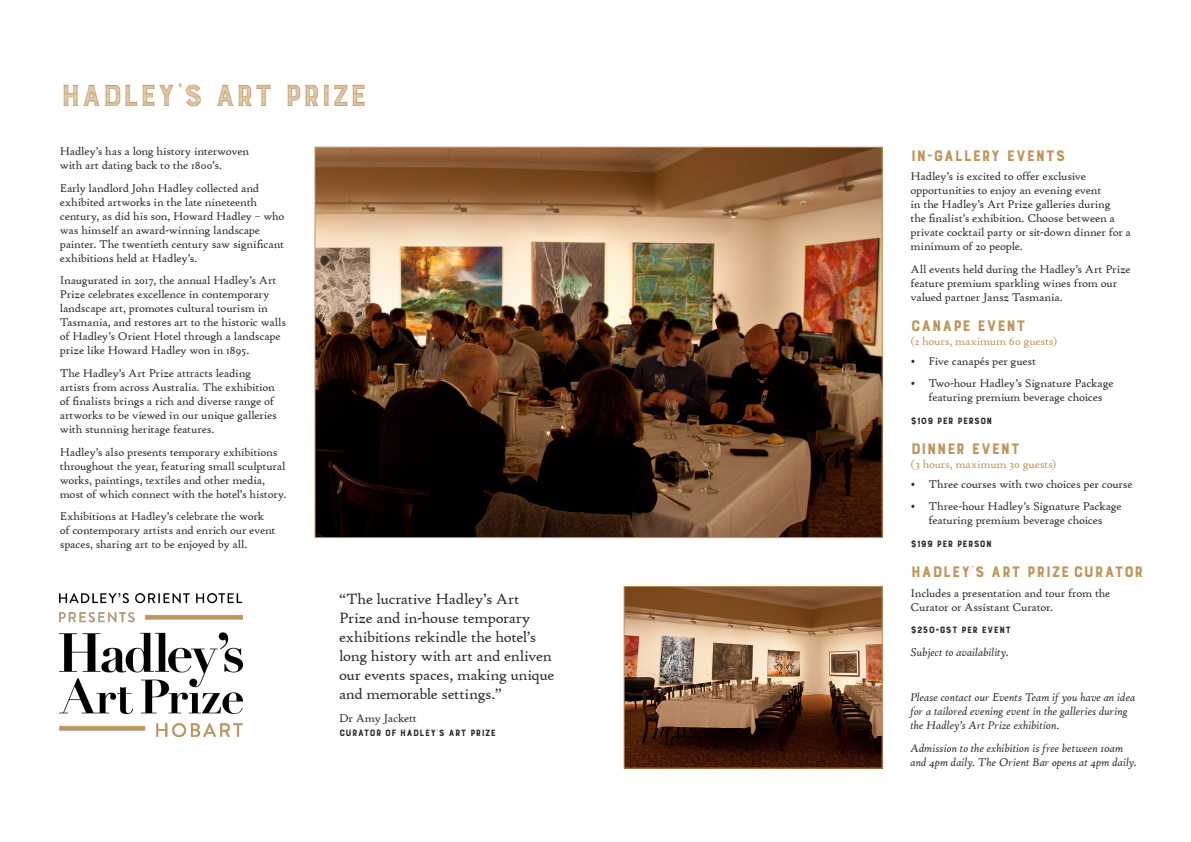
<style>
.page{position:relative;width:1191px;height:842px;background:#fff}
.page>*{position:absolute;margin:0;border:0;box-sizing:border-box;transform-origin:0 0}
.Heading_Small{font:40px "Burford Stripes B";letter-spacing:-.03em;color:#be955b}
.Subheading_Gold_Solid{font:20px "Burford Base";letter-spacing:-.015em;color:#be955b}
.Body{font:16px/19px "High Tower Text";letter-spacing:-.02em;color:#2c2a2c}
.Body-2{font:12px/14px "High Tower Text";letter-spacing:-.02em;color:#2c2a2c}
.Body-3{font:italic 12px/14px "High Tower Text";letter-spacing:-.015em;color:#2c2a2c}
.Body-4{font:12px/14px "Burford Base";letter-spacing:-.01em;color:#2c2a2c}
.Subheading_Gold_Solid-2{font:12px "High Tower Text";letter-spacing:-.015em;color:#be955b}
.s1{font-family:"High Tower Text"}
</style>
<div class="page">
<img style="left:625px;top:588px;width:255px;height:179px">
<div style="left:623px;top:586px;width:259px;height:183px;border:1px solid #be955c"></div>
<img style="left:316px;top:149px;width:564px;height:387px">
<img style="left:60px;top:593px;width:182px;height:144px">
<p class="Heading_Small" style="left:60px;top:74px;width:309px">HADLEY’S ART PRIZE</p>
<p class="Body-2" style="left:60px;top:145px;width:191px">Hadley’s has a long history interwoven with art dating back to the 1800’s.</p>
<p class="Body-2" style="left:60px;top:181px;width:226px">Early landlord John Hadley collected and exhibited artworks in the late nineteenth century, as did his son, Howard Hadley – who was himself an award-winning landscape painter. The twentieth century saw significant exhibitions held at Hadley’s.</p>
<p class="Body-2" style="left:60px;top:274px;width:228px">Inaugurated in 2017, the annual Hadley’s Art Prize celebrates excellence in contemporary landscape art, promotes cultural tourism in Tasmania, and restores art to the historic walls of Hadley’s Orient Hotel through a landscape prize like Howard Hadley won in 1895.</p>
<p class="Body-2" style="left:60px;top:366px;width:219px">The Hadley’s Art Prize attracts leading artists from across Australia. The exhibition of finalists brings a rich and diverse range of artworks to be viewed in our unique galleries with stunning heritage features.</p>
<p class="Body-2" style="left:60px;top:445px;width:228px">Hadley’s also presents temporary exhibitions throughout the year, featuring small sculptural works, paintings, textiles and other media, most of which connect with the hotel’s history.</p>
<p class="Body-2" style="left:60px;top:509px;width:217px">Exhibitions at Hadley’s celebrate the work of contemporary artists and enrich our event spaces, sharing art to be enjoyed by all.</p>
<p class="Body" style="left:339px;top:590px;width:217px">“The lucrative Hadley’s Art<br>Prize and in-house temporary exhibitions rekindle the hotel’s long history with art and enliven our events spaces, making unique and memorable settings.”</p>
<p class="Body-4" style="left:339px;top:712px;width:158px"><span class="s1">Dr Amy Jackett<br></span>Curator of Hadley’s Art Prize</p>
<p class="Subheading_Gold_Solid" style="left:910px;top:145px;width:156px">In-gallery events</p>
<p class="Body-2" style="left:910px;top:170px;width:222px">Hadley’s is excited to offer exclusive opportunities to enjoy an evening event<br>in the Hadley’s Art Prize galleries during<br>the finalist’s exhibition. Choose between a private cocktail party or sit-down dinner for a minimum of 20 people.</p>
<p class="Body-2" style="left:910px;top:262px;width:222px">All events held during the Hadley’s Art Prize feature premium sparkling wines from our valued partner Jansz Tasmania.</p>
<p class="Subheading_Gold_Solid" style="left:910px;top:315px;width:117px">Canape event</p>
<p class="Subheading_Gold_Solid-2" style="left:910px;top:334px;width:148px">(2 hours, maximum 60 guests)</p>
<p class="Body-2" style="left:910px;top:354px;width:127px">• Five canapés per guest</p>
<p class="Body-2" style="left:910px;top:377px;width:204px;text-align:center">• Two-hour Hadley’s Signature Package featuring premium beverage choices</p>
<p class="Body-4" style="left:910px;top:414px;width:83px">$109 per person</p>
<p class="Subheading_Gold_Solid" style="left:910px;top:438px;width:111px">Dinner event</p>
<p class="Subheading_Gold_Solid-2" style="left:910px;top:457px;width:147px">(3 hours, maximum 30 guests)</p>
<p class="Body-2" style="left:910px;top:477px;width:224px">• Three courses with two choices per course</p>
<p class="Body-2" style="left:910px;top:499px;width:213px;text-align:center">• Three-hour Hadley’s Signature Package featuring premium beverage choices</p>
<p class="Body-4" style="left:910px;top:537px;width:83px">$199 per person</p>
<p class="Subheading_Gold_Solid" style="left:910px;top:561px;width:235px">Hadley’s art prize curator</p>
<p class="Body-2" style="left:910px;top:586px;width:201px">Includes a presentation and tour from the<br>Curator or Assistant Curator.</p>
<p class="Body-4" style="left:910px;top:623px;width:102px">$250+gst per event</p>
<p class="Body-3" style="left:910px;top:645px;width:100px">Subject to availability.</p>
<p class="Body-3" style="left:910px;top:690px;width:226px">Please contact our Events Team if you have an idea for a tailored evening event in the galleries during the Hadley’s Art Prize exhibition.</p>
<p class="Body-3" style="left:910px;top:741px;width:228px">Admission to the exhibition is free between 10am and 4pm daily. The Orient Bar opens at 4pm daily.</p>
</div>
